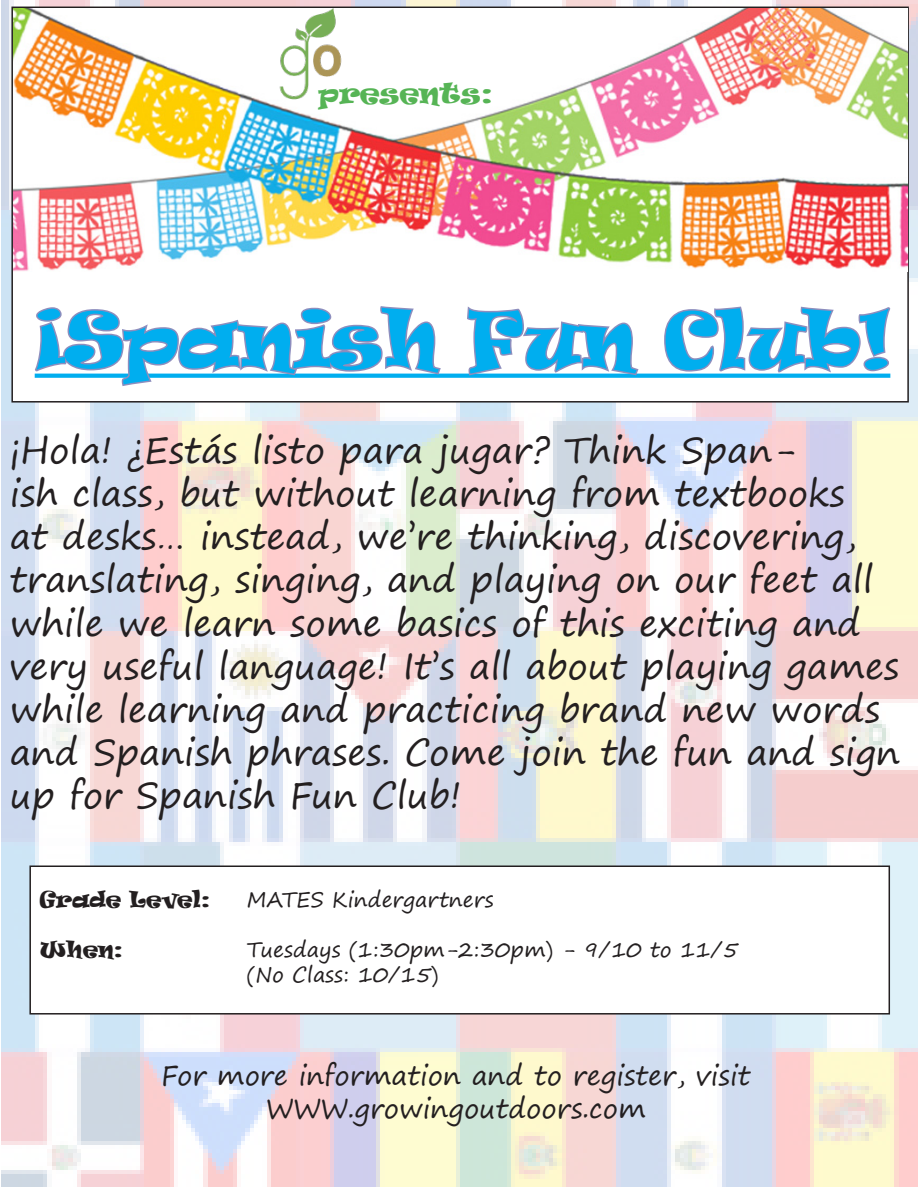
<style>
.page{position:relative;width:918px;height:1188px;background:#fff}
.page>*{position:absolute;margin:0;border:0;box-sizing:border-box;transform-origin:0 0}
.t1{font:72px "Ravie";color:#00aeef}
.t2{font:36px/43.2px "Segoe Print";color:#231f20}
.t3{font:27px "Segoe Print";color:#231f20}
.t4{font:27px "Ravie";color:#56b455}
.t5{font:21px "Segoe Print";color:#231f20}
.t6{font:21px "Ravie";color:#231f20}
</style>
<div class="page">
<img style="left:2px;top:0;width:916px;height:1186px">
<div style="left:12px;top:7px;width:896px;height:395px;background:#fff"></div>
<svg style="left:443px;top:374px;width:447px;height:4px"></svg>
<svg style="left:34px;top:306px;width:409px;height:80px"></svg>
<svg style="left:465px;top:306px;width:175px;height:71px"></svg>
<svg style="left:663px;top:306px;width:228px;height:69px"></svg>
<img style="left:13px;top:8px;width:894px;height:264px">
<img style="left:273px;top:5px;width:71px;height:98px">
<div style="left:30px;top:866px;width:859px;height:148px;background:#fff"></div>
<div style="left:29px;top:866px;width:861px;height:149px;border:2px solid #231f20"></div>
<p class="t4" style="left:318px;top:74px;width:176px">presents:</p>
<p class="t1" style="left:35px;top:291px;width:857px">¡Spanish Fun Club!</p>
<p class="t2" style="left:10px;top:428px;width:892px">¡Hola! ¿Estás listo para jugar? Think Span-<br>ish class, but without learning from textbooks<br>at desks… instead, we’re thinking, discovering, translating, singing, and playing on our feet all while we learn some basics of this exciting and very useful language! It’s all about playing games while learning and practicing brand new words and Spanish phrases. Come join the fun and sign up for Spanish Fun Club!</p>
<p class="t6" style="left:39px;top:885px;width:172px">Grade Level:</p>
<p class="t5" style="left:247px;top:880px;width:248px">MATES Kindergartners</p>
<p class="t6" style="left:39px;top:935px;width:85px">When:</p>
<p class="t5" style="left:247px;top:931px;width:493px">Tuesdays (1:30pm-2:30pm) - 9/10 to 11/5</p>
<p class="t5" style="left:247px;top:956px;width:193px">(No Class: 10/15)</p>
<p class="t3" style="left:161px;top:1051px;width:591px">For more information and to register, visit</p>
<p class="t3" style="left:266px;top:1084px;width:382px">WWW.growingoutdoors.com</p>
</div>
